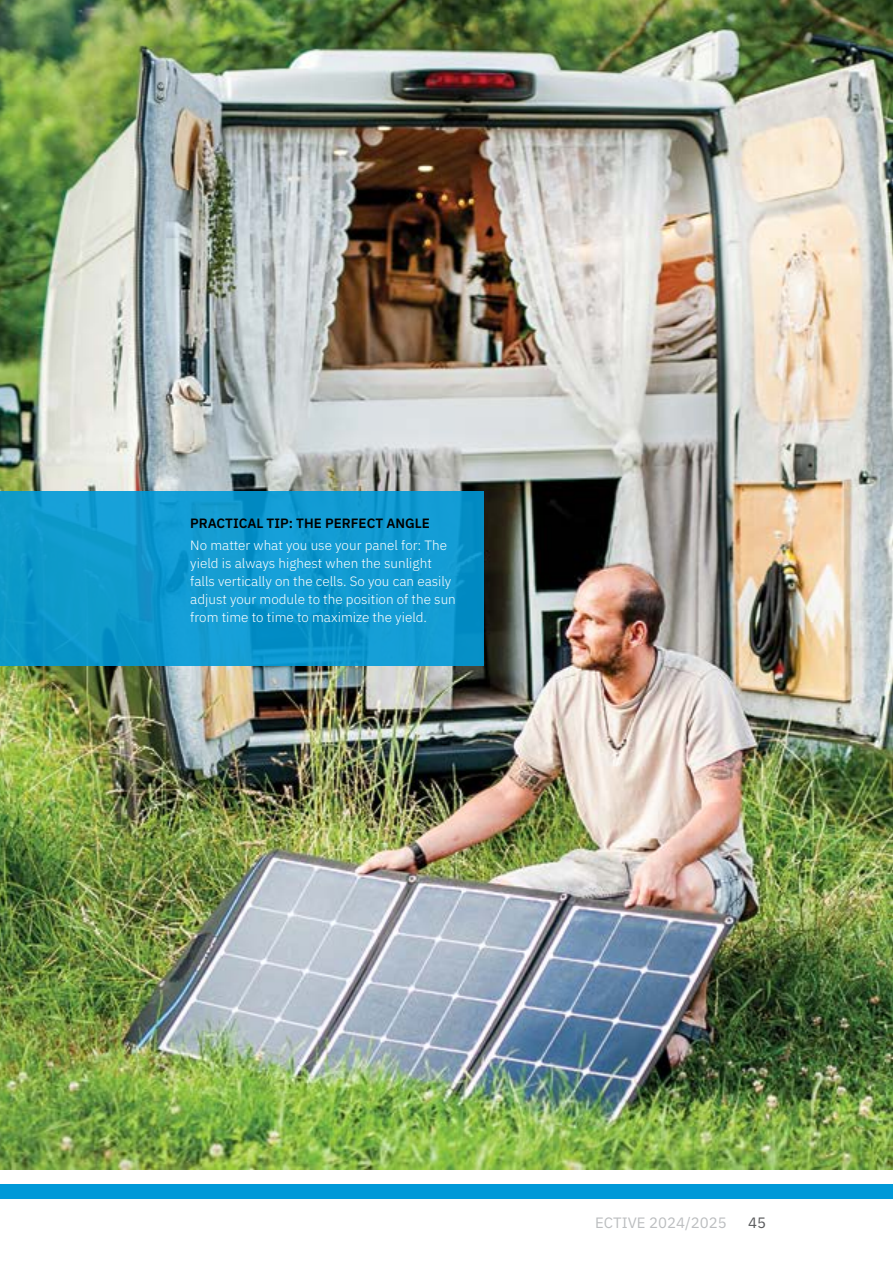
<style>
.page{position:relative;width:893px;height:1263px;background:#fff}
.page>*{position:absolute;margin:0;border:0;box-sizing:border-box;transform-origin:0 0}
.t1{font:15px "IBM Plex Sans";color:#bcbec0}
.t2{font:15px "IBM Plex Sans";color:#58595b}
.t3{font:300 13.5px/18px "IBM Plex Sans";color:#fff}
.t4{font:600 13.5px "IBM Plex Sans";color:#000}
</style>
<div class="page">
<div style="left:0;top:1184px;width:893px;height:15px;background:#0099d8"></div>
<img style="left:0;top:0;width:893px;height:1169px">
<svg style="left:0;top:492px;width:484px;height:174px;background:#0e98ce"></svg>
<p class="t4" style="left:190px;top:512px;width:241px">PRACTICAL TIP: THE PERFECT ANGLE</p>
<p class="t3" style="left:190px;top:535px;width:267px">No matter what you use your panel for: The yield is always highest when the sunlight falls vertically on the cells. So you can easily adjust your module to the position of the sun from time to time to maximize the yield.</p>
<p class="t1" style="left:595px;top:1211px;width:133px">ECTIVE 2024/2025</p>
<p class="t2" style="left:748px;top:1211px;width:19px">45</p>
</div>
